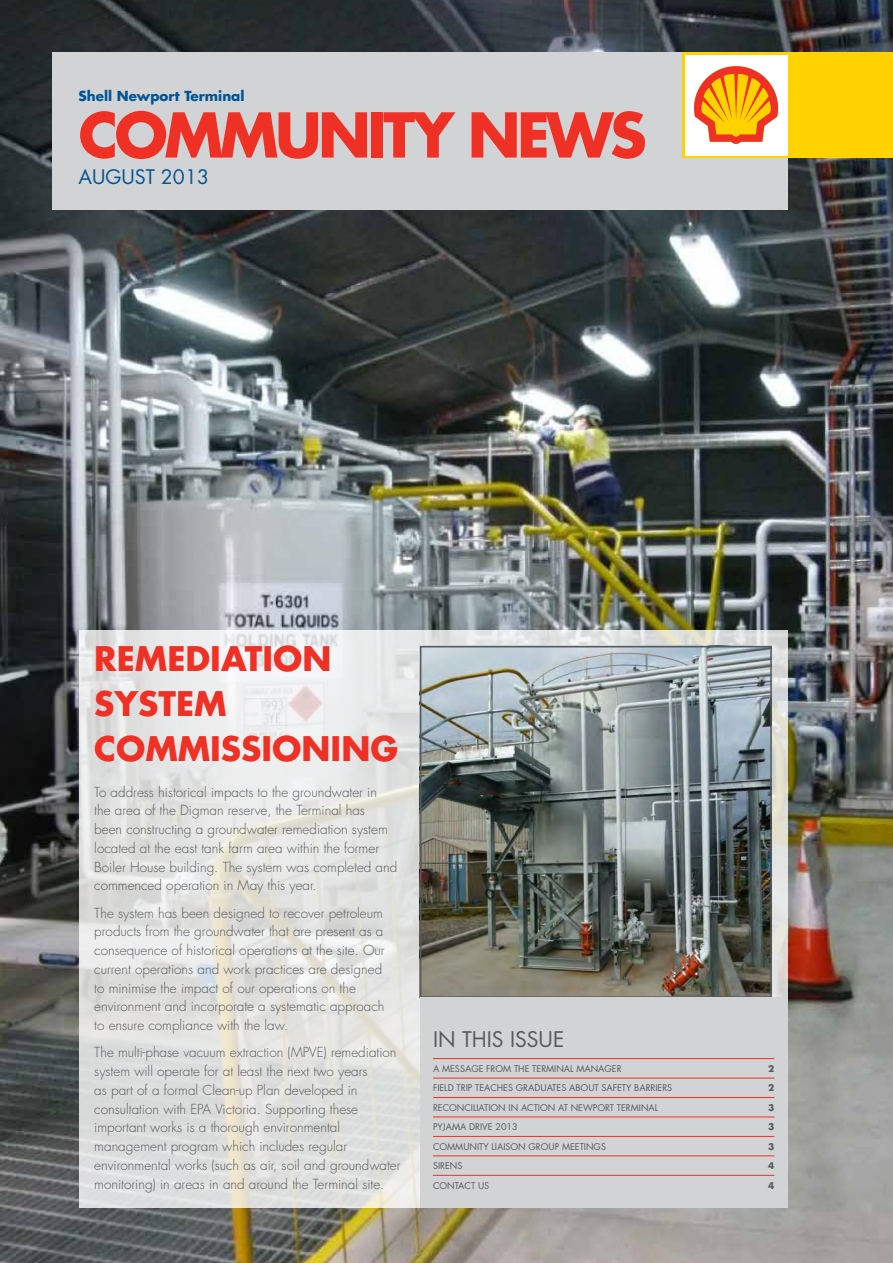
<style>
.page{position:relative;width:893px;height:1263px;background:#fff}
.page>*{position:absolute;margin:0;border:0;box-sizing:border-box;transform-origin:0 0}
.t1{font:700 60px "Futura";letter-spacing:-.06em;color:#ee3124}
.t2{font:700 33px/45px "Futura";color:#ee3124}
.t3{font:21px "Futura";color:#58595b}
.t4{font:19.5px "Futura";color:#005596}
.t5{font:300 13.5px/18.8px "Futura";color:#58595b}
.t6{font:700 13.5px "Futura";color:#005596}
.t7{font:9px "Futura";color:#58595b}
.t8{font:700 9px "Futura";color:#58595b}
</style>
<div class="page">
<img style="left:0;top:0;width:893px;height:1263px">
<div style="left:52px;top:53px;width:735px;height:157px;background:#d1d3d4"></div>
<div style="left:682px;top:53px;width:210px;height:105px;background:#ffd200"></div>
<div style="left:685px;top:55px;width:102px;height:100px;background:#fff"></div>
<svg style="left:694px;top:66px;width:85px;height:78px"></svg>
<svg style="left:79px;top:630px;width:708px;height:578px;background:#e2e2e0"></svg>
<img style="left:423px;top:649px;width:346px;height:346px">
<div style="left:420px;top:646px;width:352px;height:352px;border:2px solid #58595b"></div>
<div style="left:420px;top:998px;width:367px;height:210px;background:#d1d3d4"></div>
<hr style="left:433px;top:1058px;width:341px;height:1px;background:#ee3124">
<hr style="left:433px;top:1078px;width:341px;height:1px;background:#ee3124">
<hr style="left:433px;top:1097px;width:341px;height:1px;background:#ee3124">
<hr style="left:433px;top:1116px;width:341px;height:1px;background:#ee3124">
<hr style="left:433px;top:1136px;width:341px;height:1px;background:#ee3124">
<hr style="left:433px;top:1155px;width:341px;height:1px;background:#ee3124">
<hr style="left:433px;top:1175px;width:341px;height:1px;background:#ee3124">
<p class="t6" style="left:79px;top:87px;width:168px">Shell Newport Terminal</p>
<h1 class="t1" style="left:79px;top:95px;width:570px">COMMUNITY NEWS</h1>
<h3 class="t4" style="left:79px;top:164px;width:132px">AUGUST 2013</h3>
<h2 class="t2" style="left:94px;top:635px;width:305px">REMEDIATION<br>SYSTEM<br>COMMISSIONING</h2>
<p class="t5" style="left:94px;top:783px;width:305px">To address historical impacts to the groundwater in<br>the area of the Digman reserve, the Terminal has<br>been constructing a groundwater remediation system located at the east tank farm area within the former Boiler House building. The system was completed and commenced operation in May this year.</p>
<p class="t5" style="left:94px;top:904px;width:292px">The system has been designed to recover petroleum products from the groundwater that are present as a consequence of historical operations at the site. Our current operations and work practices are designed to minimise the impact of our operations on the environment and incorporate a systematic approach to ensure compliance with the law.</p>
<p class="t5" style="left:94px;top:1043px;width:308px">The multi-phase vacuum extraction (MPVE) remediation system will operate for at least the next two years<br>as part of a formal Clean-up Plan developed in consultation with EPA Victoria. Supporting these important works is a thorough environmental management program which includes regular environmental works (such as air, soil and groundwater monitoring) in areas in and around the Terminal site.</p>
<h3 class="t3" style="left:433px;top:1026px;width:133px">IN THIS ISSUE</h3>
<p class="t7" style="left:433px;top:1063px;width:190px">A MESSAGE FROM THE TERMINAL MANAGER</p>
<p class="t8" style="left:768px;top:1062px;width:8px">2</p>
<p class="t7" style="left:433px;top:1082px;width:241px">FIELD TRIP TEACHES GRADUATES ABOUT SAFETY BARRIERS</p>
<p class="t8" style="left:768px;top:1082px;width:8px">2</p>
<p class="t7" style="left:433px;top:1102px;width:227px">RECONCILIATION IN ACTION AT NEWPORT TERMINAL</p>
<p class="t8" style="left:768px;top:1101px;width:8px">3</p>
<p class="t7" style="left:433px;top:1121px;width:86px">PYJAMA DRIVE 2013</p>
<p class="t8" style="left:768px;top:1121px;width:8px">3</p>
<p class="t7" style="left:433px;top:1141px;width:174px">COMMUNITY LIAISON GROUP MEETINGS</p>
<p class="t8" style="left:768px;top:1140px;width:8px">3</p>
<p class="t7" style="left:433px;top:1160px;width:31px">SIRENS</p>
<p class="t8" style="left:768px;top:1160px;width:8px">4</p>
<p class="t7" style="left:433px;top:1180px;width:58px">CONTACT US</p>
<p class="t8" style="left:768px;top:1179px;width:8px">4</p>
</div>
